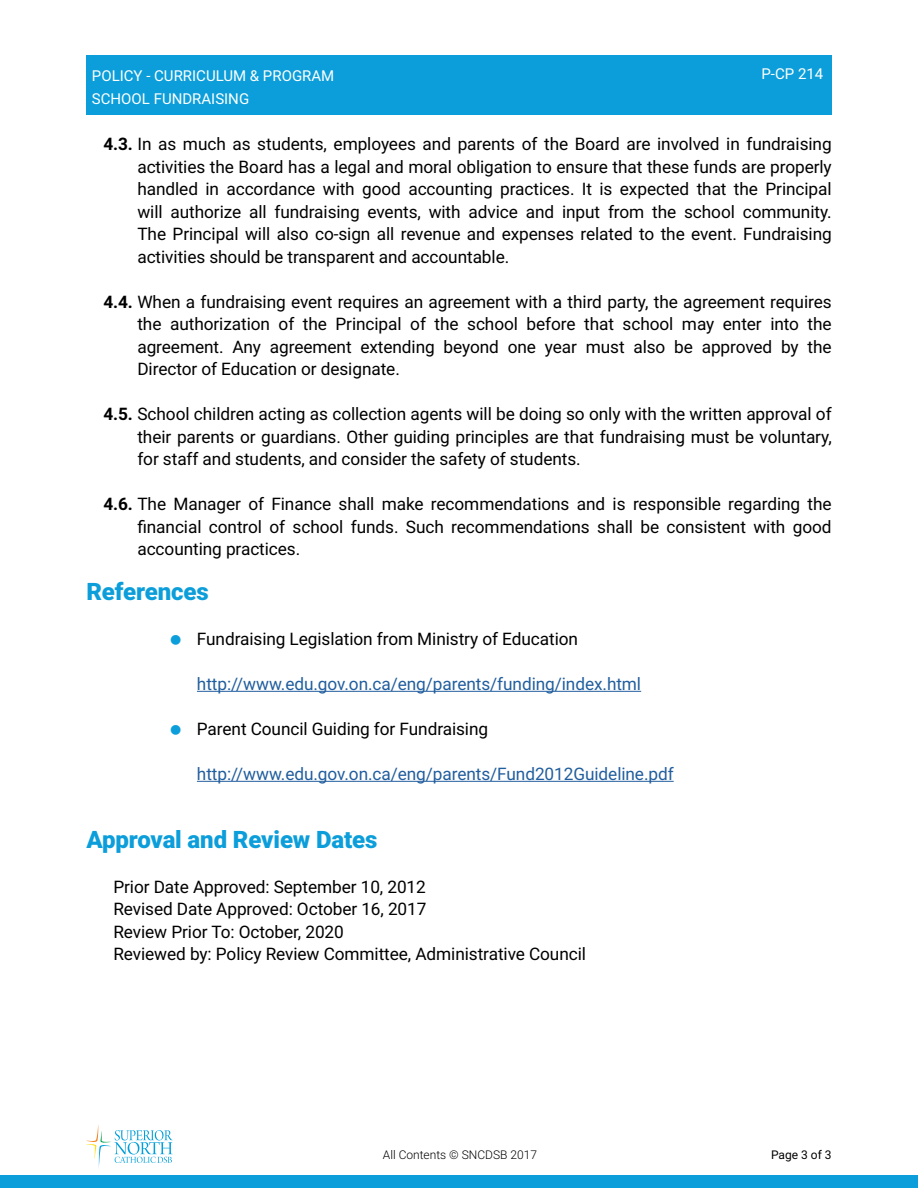
<style>
.page{position:relative;width:918px;height:1188px;background:#fff}
.page>*{position:absolute;margin:0;border:0;box-sizing:border-box;transform-origin:0 0}
.Intertitle_17pt_lvl{font:900 24px "Roboto";letter-spacing:-.005em;color:#0c9eda}
.Body_Text{font:17.25px/22.5px "Roboto";letter-spacing:-.005em;color:#000;text-align:justify}
.Body_Text-2{font:17.25px "Roboto";letter-spacing:-.005em;color:#215e9e}
.t1{font:15px/22.5px "Roboto";color:#fff}
.t2{font:300 12px "Roboto";color:#000}
.t3{font:12px "Roboto";color:#000}
.s1{font-weight:700}
</style>
<div class="page">
<div style="left:86px;top:55px;width:746px;height:60px;background:#0c9eda"></div>
<div style="left:0;top:1175px;width:918px;height:13px;background:#0c9eda"></div>
<svg style="left:86px;top:1125px;width:87px;height:43px"></svg>
<hr style="left:197px;top:691px;width:444px;height:1px;background:#215e9e">
<hr style="left:197px;top:781px;width:477px;height:1px;background:#215e9e">
<p class="t1" style="left:92px;top:64px;width:244px">POLICY - CURRICULUM &amp; PROGRAM<br>SCHOOL FUNDRAISING</p>
<p class="t1" style="left:762px;top:62px;width:63px">P-CP 214</p>
<p class="Body_Text" style="left:137px;top:132px;width:696px;text-indent:-34px"><span class="s1">4.3.</span> In as much as students, employees and parents of the Board are involved in fundraising activities the Board has a legal and moral obligation to ensure that these funds are properly handled in accordance with good accounting practices. It is expected that the Principal will authorize all fundraising events, with advice and input from the school community.<br>The Principal will also co-sign all revenue and expenses related to the event. Fundraising activities should be transparent and accountable.</p>
<p class="Body_Text" style="left:137px;top:290px;width:696px;text-indent:-34px"><span class="s1">4.4.</span> When a fundraising event requires an agreement with a third party, the agreement requires the authorization of the Principal of the school before that school may enter into the agreement. Any agreement extending beyond one year must also be approved by the Director of Education or designate.</p>
<p class="Body_Text" style="left:137px;top:402px;width:696px;text-indent:-34px"><span class="s1">4.5.</span> School children acting as collection agents will be doing so only with the written approval of their parents or guardians. Other guiding principles are that fundraising must be voluntary, for staff and students, and consider the safety of students.</p>
<p class="Body_Text" style="left:137px;top:492px;width:696px;text-indent:-34px"><span class="s1">4.6.</span> The Manager of Finance shall make recommendations and is responsible regarding the financial control of school funds. Such recommendations shall be consistent with good accounting practices.</p>
<h2 class="Intertitle_17pt_lvl" style="left:86px;top:575px;width:124px">References</h2>
<p class="Body_Text" style="left:197px;top:627px;width:383px">Fundraising Legislation from Ministry of Education</p>
<p class="Body_Text-2" style="left:197px;top:672px;width:446px">http://www.edu.gov.on.ca/eng/parents/funding/index.html</p>
<p class="Body_Text" style="left:197px;top:717px;width:293px">Parent Council Guiding for Fundraising</p>
<p class="Body_Text-2" style="left:197px;top:762px;width:478px">http://www.edu.gov.on.ca/eng/parents/Fund2012Guideline.pdf</p>
<h2 class="Intertitle_17pt_lvl" style="left:86px;top:822px;width:293px">Approval and Review Dates</h2>
<p class="Body_Text" style="left:113px;top:875px;width:314px">Prior Date Approved: September 10, 2012</p>
<p class="Body_Text" style="left:113px;top:897px;width:315px">Revised Date Approved: October 16, 2017</p>
<p class="Body_Text" style="left:113px;top:920px;width:232px">Review Prior To: October, 2020</p>
<p class="Body_Text" style="left:113px;top:942px;width:474px">Reviewed by: Policy Review Committee, Administrative Council</p>
<p class="t2" style="left:383px;top:1146px;width:156px">All Contents © SNCDSB 2017</p>
<p class="t3" style="left:771px;top:1146px;width:62px">Page 3 of 3</p>
</div>
